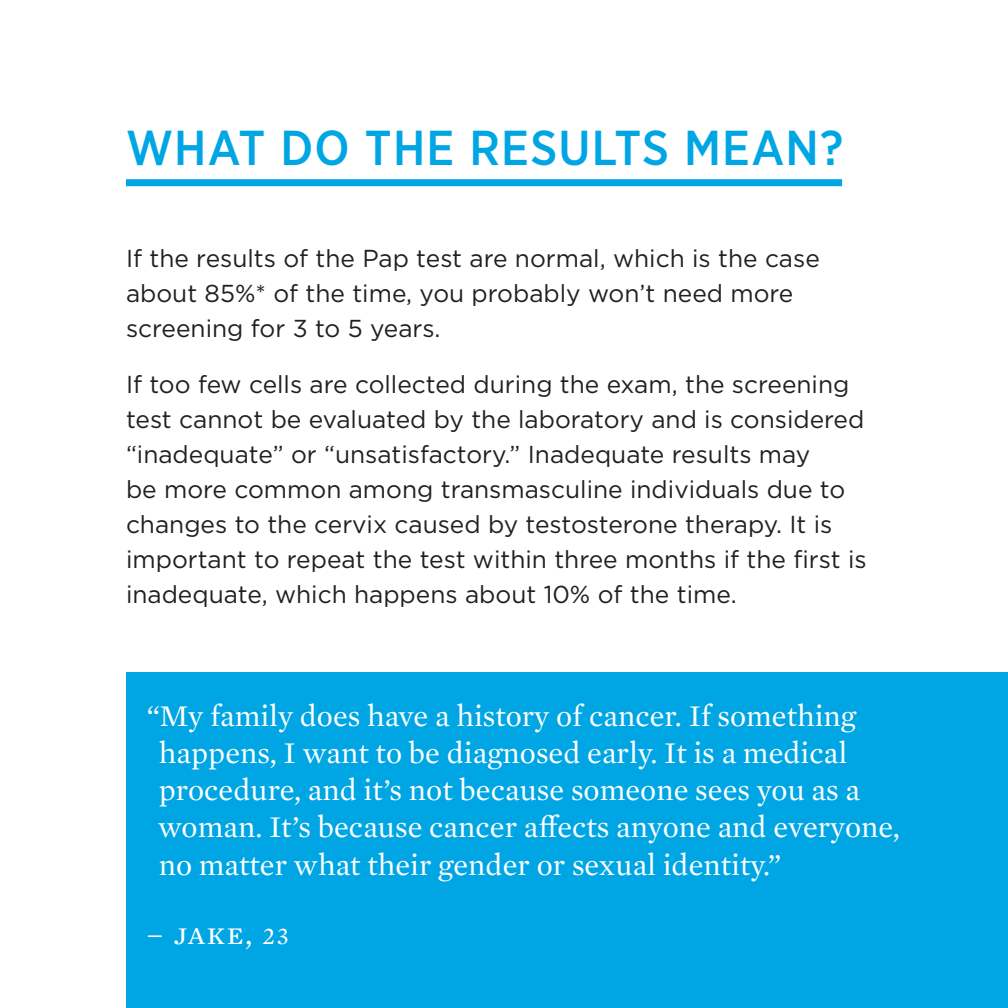
<style>
.page{position:relative;width:1008px;height:1008px;background:#fff}
.page>*{position:absolute;margin:0;border:0;box-sizing:border-box;transform-origin:0 0}
.h1-text{font:500 49px "Gotham Narrow";letter-spacing:.025em;color:#00a6e4}
.t1{font:31.5px "Mercury Text G1";color:#fff}
.t2{font:30.8px/37.1px "Mercury Text G1";color:#fff}
.body-text{font:24.5px/35px "Gotham";color:#231f20}
.s1{font-size:24.5px}
</style>
<div class="page">
<div style="left:126px;top:179px;width:716px;height:7px;background:#00a6e4"></div>
<div style="left:126px;top:672px;width:882px;height:336px;background:#00a6e4"></div>
<p class="h1-text" style="left:126px;top:117px;width:719px">WHAT DO THE RESULTS MEAN?</p>
<p class="body-text" style="left:126px;top:240px;width:695px">If the results of the Pap test are normal, which is the case about 85%* of the time, you probably won’t need more screening for 3 to 5 years.</p>
<p class="body-text" style="left:126px;top:366px;width:742px">If too few cells are collected during the exam, the screening test cannot be evaluated by the laboratory and is considered “inadequate” or “unsatisfactory.” Inadequate results may<br>be more common among transmasculine individuals due to changes to the cervix caused by testosterone therapy. It is important to repeat the test within three months if the first is inadequate, which happens about 10% of the time.</p>
<p class="t2" style="left:158px;top:696px;width:743px;text-indent:-11px">“My family does have a history of cancer. If something happens, I want to be diagnosed early. It is a medical procedure, and it’s not because someone sees you as a woman. It’s because cancer affects anyone and everyone, no matter what their gender or sexual identity.”</p>
<p class="t1" style="left:147px;top:911px;width:144px">– jake, <span class="s1">23</span></p>
</div>
